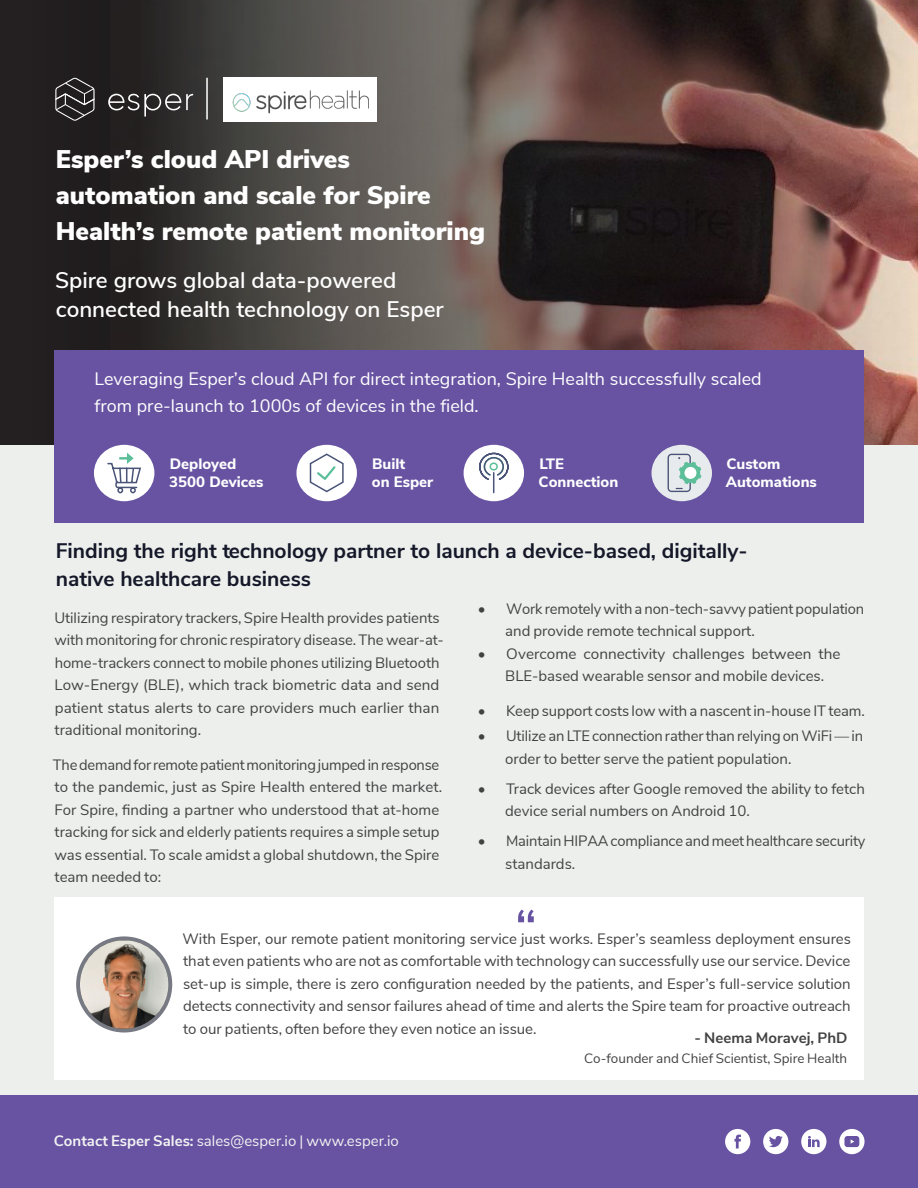
<style>
.page{position:relative;width:918px;height:1188px;background:#fff}
.page>*{position:absolute;margin:0;border:0;box-sizing:border-box;transform-origin:0 0}
.t1{font:58.5px "Nunito Sans";color:#6753a2}
.t2{font:900 25.5px/36px "Nunito Sans";color:#fff}
.t3{font:600 22.5px/28.5px "Nunito Sans";color:#fff}
.t4{font:700 21px/28.5px "Nunito Sans";color:#141828}
.t5{font:18px/27px "Nunito Sans";color:#fff}
.t6{font:15px/22.5px "Nunito Sans";color:#424243}
.t7{font:800 15px/18px "Nunito Sans";color:#fff}
.t8{font:15px "Nunito Sans";color:#f2f2f2}
.t9{font:700 15px "Nunito Sans";color:#424243}
.t10{font:13.5px "Nunito Sans";color:#424243}
.s1{font-weight:700}
</style>
<div class="page">
<div style="left:0;top:0;width:918px;height:1186px;background:#edefed"></div>
<div style="left:0;top:1095px;width:918px;height:93px;background:#6753a2"></div>
<div style="left:725px;top:1129px;width:25px;height:25px;background:#fff;border-radius:50%"></div>
<svg style="left:734px;top:1135px;width:7px;height:13px"></svg>
<div style="left:839px;top:1129px;width:26px;height:25px;background:#fff;border-radius:50%"></div>
<svg style="left:844px;top:1136px;width:15px;height:11px"></svg>
<div style="left:763px;top:1129px;width:25px;height:25px;background:#fff;border-radius:50%"></div>
<svg style="left:769px;top:1136px;width:14px;height:11px"></svg>
<div style="left:801px;top:1129px;width:25px;height:25px;background:#fff;border-radius:50%"></div>
<svg style="left:808px;top:1136px;width:12px;height:11px"></svg>
<svg style="left:0;top:0;width:918px;height:445px;background:#51423e"></svg>
<div style="left:54px;top:350px;width:810px;height:173px;background:#6753a2"></div>
<div style="left:94px;top:445px;width:60px;height:56px;background:#fff;border-radius:50%"></div>
<div style="left:296px;top:445px;width:61px;height:56px;background:#fff;border-radius:50%"></div>
<div style="left:464px;top:445px;width:60px;height:56px;background:#fff;border-radius:50%"></div>
<div style="left:652px;top:445px;width:60px;height:56px;background:#e8ebed;border-radius:50%"></div>
<div style="left:54px;top:898px;width:810px;height:182px;background:#fff"></div>
<svg style="left:76px;top:936px;width:96px;height:97px"></svg>
<img style="left:80px;top:940px;width:88px;height:88px">
<svg style="left:668px;top:454px;width:33px;height:38px"></svg>
<div style="left:685px;top:467px;width:11px;height:12px;background:#fff;border-radius:50%"></div>
<svg style="left:309px;top:453px;width:35px;height:40px"></svg>
<svg style="left:107px;top:453px;width:34px;height:41px"></svg>
<svg style="left:479px;top:452px;width:30px;height:41px"></svg>
<svg style="left:108px;top:94px;width:85px;height:23px;background:#514e4f"></svg>
<svg style="left:55px;top:78px;width:40px;height:43px;background:#444142"></svg>
<hr style="left:206px;top:78px;width:2px;height:42px;background:#fff">
<div style="left:223px;top:78px;width:154px;height:44px;background:#fff"></div>
<img style="left:232px;top:90px;width:137px;height:24px">
<p class="t2" style="left:56px;top:140px;width:431px">Esper’s cloud API drives automation and scale for Spire<br>Health’s remote patient monitoring</p>
<p class="t3" style="left:55px;top:265px;width:390px">Spire grows global data-powered connected health technology on Esper</p>
<p class="t5" style="left:94px;top:364px;width:669px">Leveraging Esper’s cloud API for direct integration, Spire Health successfully scaled from pre-launch to 1000s of devices in the field.</p>
<p class="t7" style="left:169px;top:454px;width:96px">Deployed<br>3500 Devices</p>
<p class="t7" style="left:372px;top:454px;width:34px">Built</p>
<p class="t7" style="left:372px;top:472px;width:63px">on Esper</p>
<p class="t7" style="left:539px;top:454px;width:26px">LTE</p>
<p class="t7" style="left:539px;top:472px;width:81px">Connection</p>
<p class="t7" style="left:726px;top:454px;width:93px">Custom<br>Automations</p>
<p class="t4" style="left:56px;top:535px;width:694px">Finding the right technology partner to launch a device-based, digitally&shy;native healthcare business</p>
<p class="t6" style="left:54px;top:605px;width:391px">Utilizing respiratory trackers, Spire Health provides patients with monitoring for chronic respiratory disease. The wear-at&shy;home-trackers connect to mobile phones utilizing Bluetooth Low-Energy (BLE), which track biometric data and send patient status alerts to care providers much earlier than traditional monitoring.</p>
<p class="t6" style="left:53px;top:752px;width:391px">The demand for remote patient monitoring jumped in response to the pandemic, just as Spire Health entered the market.<br>For Spire, finding a partner who understood that at-home tracking for sick and elderly patients requires a simple setup was essential. To scale amidst a global shutdown, the Spire team needed to:</p>
<p class="t6" style="left:505px;top:596px;width:361px;text-indent:-28px">• Work remotely with a non-tech-savvypatient population and provide remote technical support.</p>
<p class="t6" style="left:505px;top:641px;width:337px;text-indent:-28px">• Overcome connectivity challenges between the<br>BLE-based wearable sensor and mobile devices.</p>
<p class="t6" style="left:478px;top:698px;width:389px">• Keep support costs low with a nascent in-house IT team.</p>
<p class="t6" style="left:505px;top:724px;width:359px;text-indent:-28px">• Utilize an LTE connection rather than relying on WiFi — in order to better serve the patient population.</p>
<p class="t6" style="left:505px;top:776px;width:361px;text-indent:-28px">• Track devices after Google removed the ability to fetch device serial numbers on Android 10.</p>
<p class="t6" style="left:505px;top:829px;width:362px;text-indent:-28px">• MaintainHIPAAcompliance andmeethealthcare security standards.</p>
<p class="t1" style="left:514px;top:888px;width:25px">“</p>
<p class="t6" style="left:182px;top:926px;width:670px;text-align:justify">With Esper, our remote patient monitoring service just works. Esper’s seamless deployment ensures that even patients who are not as comfortable with technology can successfully use our service. Device set-up is simple, there is zero configuration needed by the patients, and Esper’s full-service solution detects connectivity and sensor failures ahead of time and alerts the Spire team for proactive outreach to our patients, often before they even notice an issue.</p>
<p class="t9" style="left:695px;top:1027px;width:154px">- Neema Moravej, PhD</p>
<p class="t10" style="left:584px;top:1048px;width:264px">Co-founder and Chief Scientist, Spire Health</p>
<p class="t8" style="left:54px;top:1130px;width:346px"><span class="s1">Contact Esper Sales:</span> sales@esper.io | www.esper.io</p>
</div>
